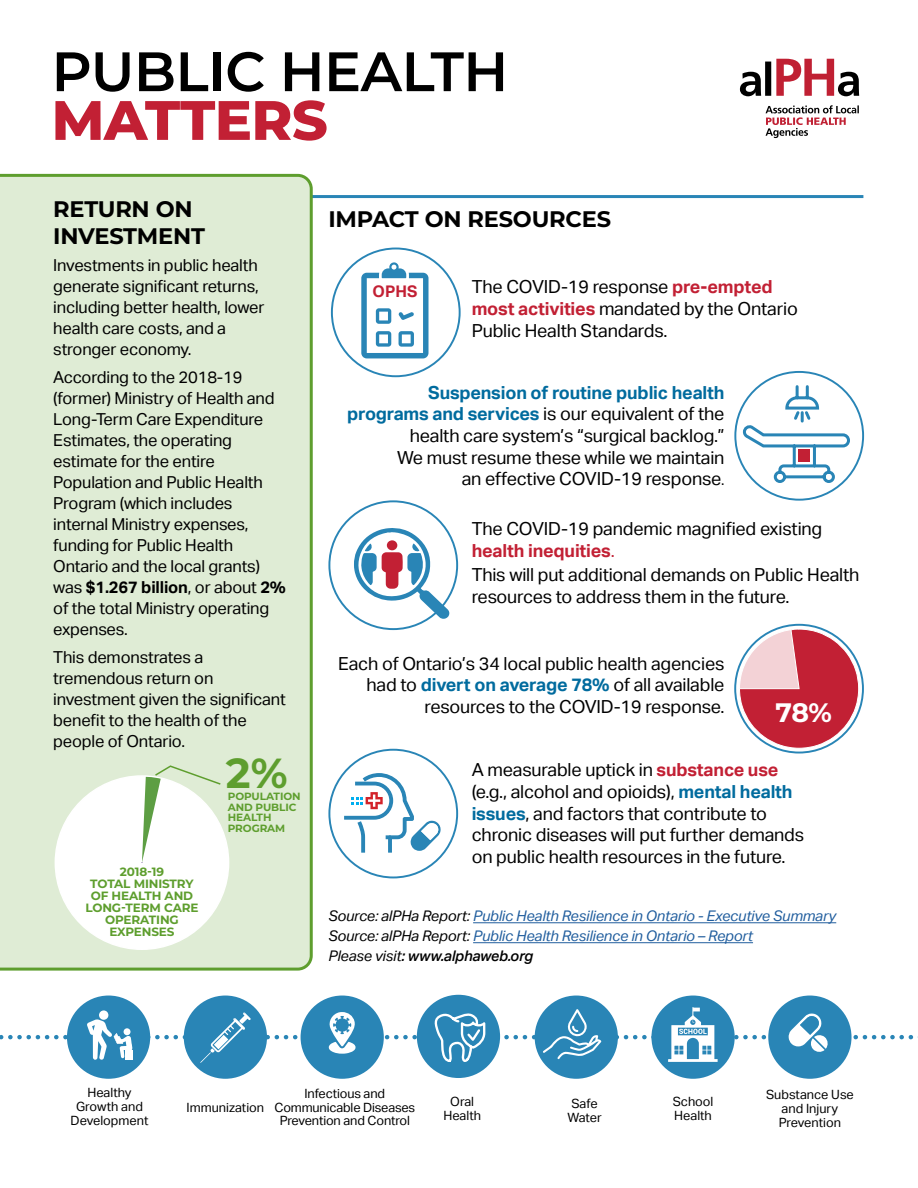
<style>
.page{position:relative;width:918px;height:1188px;background:#fff}
.page>*{position:absolute;margin:0;border:0;box-sizing:border-box;transform-origin:0 0}
.t1{font:600 55.35px "Montserrat";letter-spacing:-.01em;color:#000}
.t2{font:800 55.35px "Montserrat";letter-spacing:-.01em;color:#c22034}
.t3{font:700 42px "Montserrat";color:#5e9e2e}
.t4{font:700 26.7px "Montserrat";color:#fff}
.t5{font:700 22.5px/27px "Montserrat";letter-spacing:-.01em;color:#000}
.t6{font:18px/21.6px "Aktiv Grotesk";letter-spacing:-.01em;color:#000}
.t7{font:700 18px "Aktiv Grotesk";letter-spacing:-.01em;color:#006b9e}
.t8{font:16.5px/21px "Aktiv Grotesk";letter-spacing:-.01em;color:#000}
.t9{font:700 16.05px "Aktiv Grotesk";color:#c22034}
.t10{font:italic 14.7px "Aktiv Grotesk";letter-spacing:-.01em;color:#215e9e}
.t11{font:italic 500 14.7px "Aktiv Grotesk";letter-spacing:-.01em;color:#000}
.t12{font:12.75px/14.1px "Aktiv Grotesk";color:#000;text-align:center}
.t13{font:700 12px "Montserrat";letter-spacing:-.01em;color:#5e9e2e}
.t14{font:700 10.5px/10.5px "Montserrat";letter-spacing:-.01em;color:#5e9e2e}
.s1{font-weight:700}
.s2{font-weight:700;color:#c22034}
.s3{font-weight:700;color:#006b9e}
.s4{font-size:15px}
.s5{color:#c22034}
.s6{color:#000}
.s7{font-weight:400}
</style>
<div class="page">
<hr style="left:0;top:195px;width:863px;height:3px;background:#2985b6">
<div style="left:0;top:174px;width:313px;height:797px;background:#dfecd5"></div>
<hr style="left:473px;top:922px;width:363px;height:1px;background:#215e9e">
<hr style="left:473px;top:942px;width:280px;height:1px;background:#215e9e">
<div style="left:55px;top:776px;width:174px;height:173px;background:#fff;border-radius:50%"></div>
<div style="left:535px;top:996px;width:83px;height:83px;background:#2985b6;border-radius:50%"></div>
<div style="left:768px;top:996px;width:84px;height:83px;background:#2985b6;border-radius:50%"></div>
<div style="left:184px;top:996px;width:83px;height:83px;background:#2985b6;border-radius:50%"></div>
<div style="left:301px;top:996px;width:83px;height:83px;background:#2985b6;border-radius:50%"></div>
<div style="left:651px;top:996px;width:84px;height:83px;background:#2985b6;border-radius:50%"></div>
<div style="left:67px;top:996px;width:83px;height:83px;background:#2985b6;border-radius:50%"></div>
<div style="left:417px;top:995px;width:83px;height:83px;background:#2985b6;border-radius:50%"></div>
<svg style="left:0;top:1007px;width:918px;height:57px"></svg>
<svg style="left:142px;top:765px;width:80px;height:98px"></svg>
<svg style="left:354px;top:527px;width:97px;height:92px"></svg>
<svg style="left:343px;top:772px;width:98px;height:81px"></svg>
<svg style="left:741px;top:384px;width:111px;height:100px"></svg>
<div style="left:798px;top:450px;width:12px;height:12px;background:#c22034"></div>
<svg style="left:361px;top:262px;width:68px;height:96px"></svg>
<svg style="left:740px;top:59px;width:119px;height:37px"></svg>
<svg style="left:766px;top:105px;width:93px;height:33px"></svg>
<svg style="left:739px;top:628px;width:121px;height:121px"></svg>
<p class="t1" style="left:52px;top:32px;width:458px">PUBLIC HEALTH</p>
<p class="t2" style="left:52px;top:80px;width:278px">MATTERS</p>
<p class="t5" style="left:53px;top:194px;width:153px">RETURN ON<br>INVESTMENT</p>
<p class="t8" style="left:53px;top:255px;width:213px">Investments in public health generate significant returns, including better health, lower health care costs, and a stronger economy.</p>
<p class="t8" style="left:53px;top:367px;width:234px">According to the 2018-19 (former) Ministry of Health and<br>Long-Term Care Expenditure<br>Estimates, the operating estimate for the entire<br>Population and Public Health<br>Program (which includes internal Ministry expenses, funding for Public Health<br>Ontario and the local grants) was <span class="s1">$1.267 billion</span>, or about <span class="s1">2% </span>of the total Ministry operating expenses.</p>
<p class="t8" style="left:53px;top:647px;width:234px">This demonstrates a tremendous return on investment given the significant benefit to the health of the people of Ontario.</p>
<p class="t3" style="left:226px;top:743px;width:63px">2%</p>
<p class="t13" style="left:120px;top:863px;width:46px">2018-19</p>
<p class="t13" style="left:90px;top:875px;width:105px">TOTAL MINISTRY</p>
<p class="t13" style="left:91px;top:887px;width:104px">OF HEALTH AND</p>
<p class="t13" style="left:85px;top:899px;width:115px">LONG-TERM CARE</p>
<p class="t13" style="left:105px;top:911px;width:75px">OPERATING</p>
<p class="t13" style="left:109px;top:923px;width:67px">EXPENSES</p>
<p class="t14" style="left:228px;top:791px;width:74px">POPULATION<br>AND PUBLIC<br>HEALTH<br>PROGRAM</p>
<p class="t5" style="left:328px;top:205px;width:284px">IMPACT ON RESOURCES</p>
<p class="t9" style="left:373px;top:282px;width:46px">OPHS</p>
<p class="t6" style="left:472px;top:276px;width:328px">The COVID-19 response <span class="s2">pre-empted most activities</span> mandated by the Ontario<br>Public Health Standards.</p>
<p class="t7" style="left:428px;top:382px;width:298px">Suspension of routine public health</p>
<p class="t6" style="left:347px;top:403px;width:379px;text-align:right"><span class="s3">programs and services</span> is our equivalent of the health care system’s “surgical backlog.”</p>
<p class="t6" style="left:397px;top:447px;width:329px">We must resume these while we maintain</p>
<p class="t6" style="left:462px;top:468px;width:264px">an effective COVID-19 response<span class="s4">.</span></p>
<p class="t6" style="left:472px;top:518px;width:352px">The COVID-19 pandemic magnified existing <span class="s2">health inequities</span><span class="s5">.</span></p>
<p class="t6" style="left:472px;top:564px;width:389px">This will put additional demands on Public Health resources to address them in the future.</p>
<p class="t6" style="left:338px;top:653px;width:388px;text-align:right">Each of Ontario’s 34 local public health agencies had to <span class="s3">divert on average 78%</span> of all available resources to the COVID-19 response.</p>
<p class="t4" style="left:776px;top:693px;width:58px">78%</p>
<p class="t6" style="left:472px;top:759px;width:334px">A measurable uptick in <span class="s2">substance use </span>(e.g., alcohol and opioids), <span class="s3">mental health issues</span>, and factors that contribute to chronic diseases will put further demands on public health resources in the future.</p>
<p class="t10" style="left:328px;top:908px;width:509px"><span class="s6">Source: alPHa Report:</span> Public Health Resilience in Ontario - Executive Summary</p>
<p class="t10" style="left:328px;top:928px;width:426px"><span class="s6">Source: alPHa Report:</span> Public Health Resilience in Ontario – Report</p>
<p class="t11" style="left:328px;top:948px;width:206px"><span class="s7">Please visit</span>: www.alphaweb.org</p>
<p class="t12" style="left:71px;top:1085px;width:79px">Healthy<br>Growth and<br>Development</p>
<p class="t12" style="left:450px;top:1094px;width:25px">Oral</p>
<p class="t12" style="left:274px;top:1087px;width:142px;line-height:13.5px">Infectious and<br>Communicable Diseases<br>Prevention and Control</p>
<p class="t12" style="left:673px;top:1094px;width:42px;text-align:left">School<br>Health</p>
<p class="t12" style="left:567px;top:1096px;width:36px">Safe<br>Water</p>
<p class="t12" style="left:766px;top:1088px;width:89px">Substance Use and Injury<br>Prevention</p>
<p class="t12" style="left:187px;top:1100px;width:79px">Immunization</p>
<p class="t12" style="left:443px;top:1108px;width:39px">Health</p>
</div>
